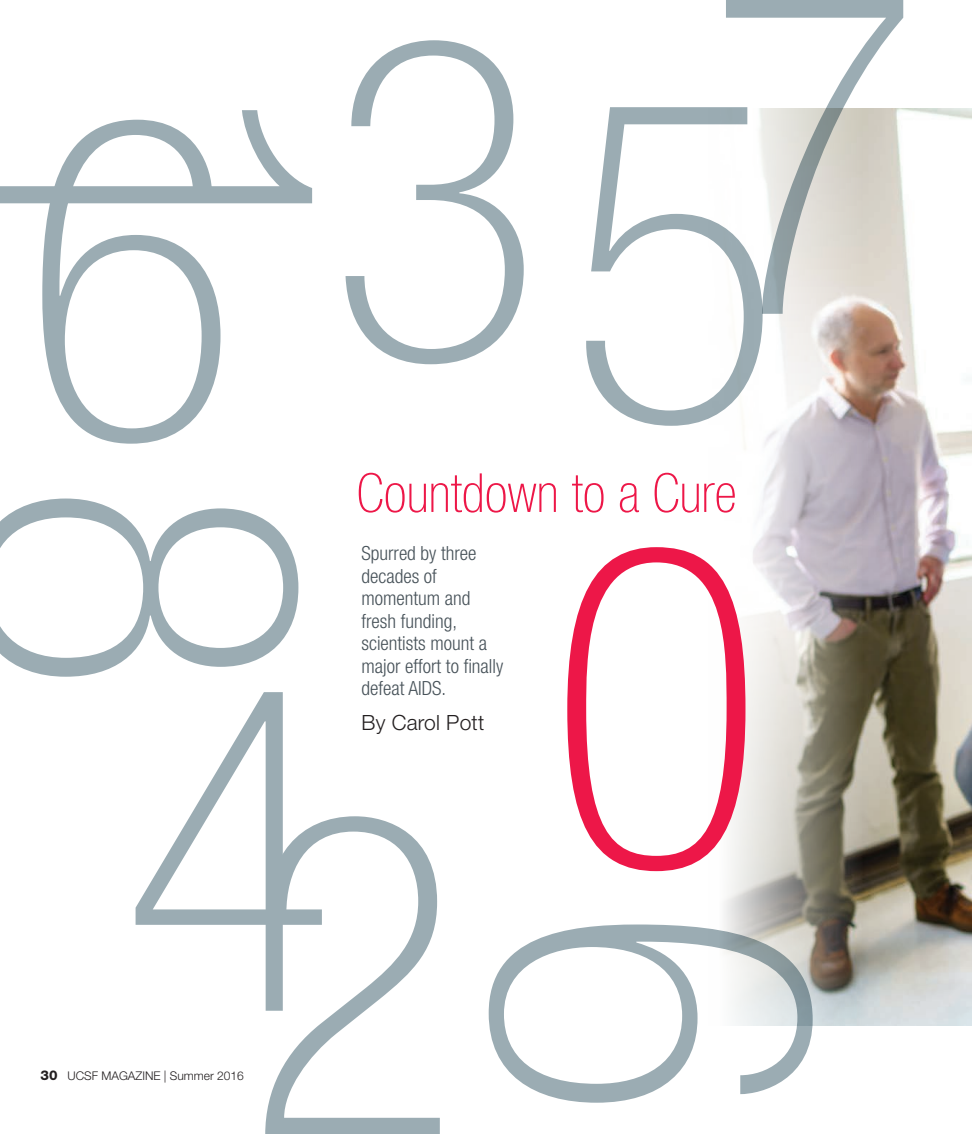
<style>
.page{position:relative;width:972px;height:1134px;background:#fff}
.page>*{position:absolute;margin:0;border:0;box-sizing:border-box;transform-origin:0 0}
.t1{font:100 condensed 450px/651.9px "Helvetica Neue LT Std";color:#9bacb3;text-align:center}
.t2{font:100 condensed 450px "Helvetica Neue LT Std";color:#ed1748}
.t3{font:100 condensed 54px "Helvetica Neue LT Std";color:#ed1748}
.t4{font:300 21px "Helvetica Neue LT Std";letter-spacing:.01em;color:#231f20}
.t5{font:300 condensed 19.5px/22.5px "Helvetica Neue LT Std";color:#475259}
.t6{font:300 12px "Helvetica Neue LT Std";color:#231f20}
.s1{font-weight:800;font-size:13.5px}
</style>
<div class="page">
<svg style="left:0;top:110px;width:312px;height:93px"></svg>
<svg style="left:265px;top:816px;width:175px;height:318px"></svg>
<img style="left:724px;top:108px;width:248px;height:918px">
<svg style="left:726px;top:0;width:177px;height:314px"></svg>
<h1 class="t1" style="left:121px;top:-129px;width:423px">3<br>4</h1>
<h1 class="t1" style="left:566px;top:-67px;width:217px">5</h1>
<h1 class="t1" style="left:23px;top:-49px;width:217px">6</h1>
<h2 class="t3" style="left:357px;top:463px;width:381px">Countdown to a Cure</h2>
<h1 class="t1" style="left:468px;top:480px;width:217px;rotate:90deg">8</h1>
<p class="t5" style="left:362px;top:542px;width:143px">Spurred by three decades of momentum and fresh funding, scientists mount a major effort to finally defeat AIDS.</p>
<p class="t4" style="left:362px;top:710px;width:124px">By Carol Pott</p>
<h1 class="t2" style="left:548px;top:455px;width:218px">0</h1>
<h1 class="t1" style="left:320px;top:1122px;width:217px;rotate:-90deg">9</h1>
<p class="t6" style="left:40px;top:1068px;width:205px"><span class="s1">30</span> UCSF MAGAZINE | Summer 2016</p>
</div>
